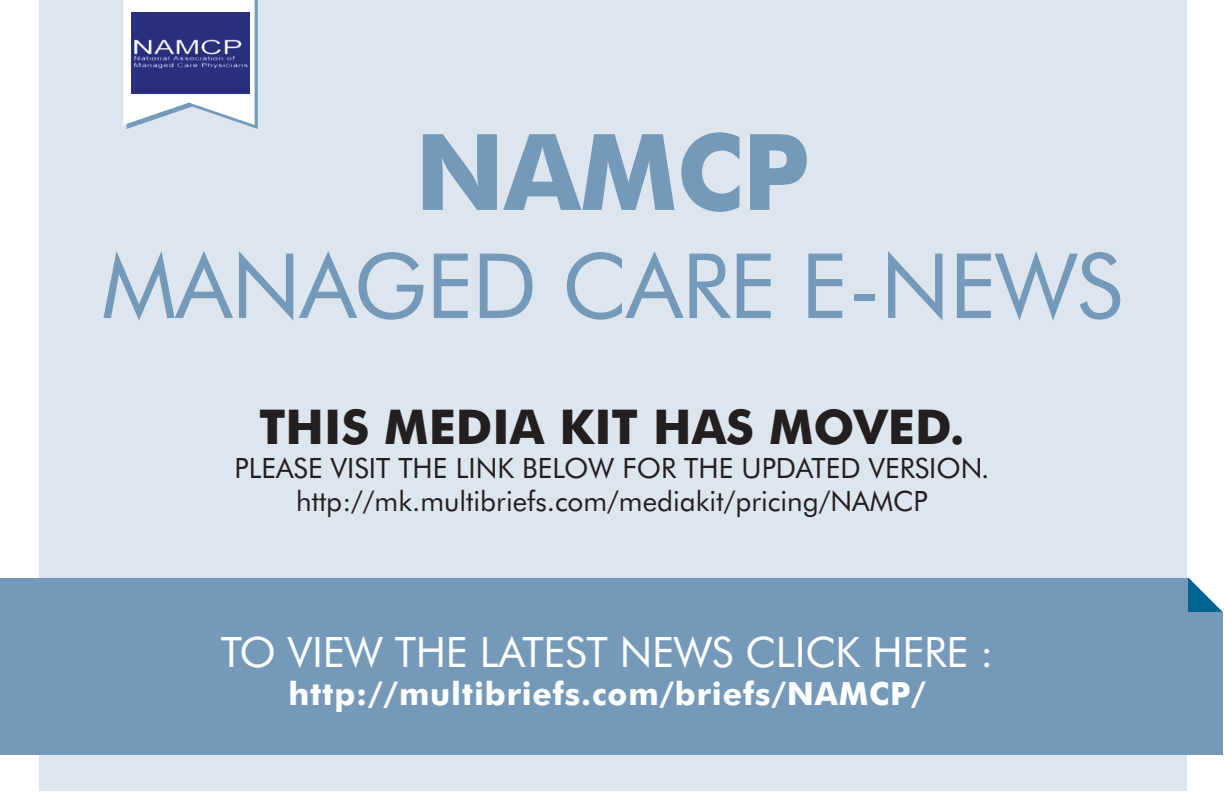
<style>
.page{position:relative;width:1224px;height:792px;background:#fff}
.page>*{position:absolute;margin:0;border:0;box-sizing:border-box;transform-origin:0 0}
.t1{font:700 106px "Futura BT";color:#7499b9}
.t2{font:90px "Futura BT";letter-spacing:-.01em;color:#7499b9}
.t3{font:700 48px "Futura BT";color:#231f20}
.t4{font:42px "Futura BT";letter-spacing:-.005em;color:#fff}
.t5{font:700 32px "Futura BT";letter-spacing:.025em;color:#fff}
.t6{font:28px "Futura BT";color:#231f20}
</style>
<div class="page">
<div style="left:39px;top:0;width:1148px;height:791px;background:#dde5ee"></div>
<svg style="left:123px;top:0;width:135px;height:129px"></svg>
<div style="left:0;top:578px;width:1222px;height:177px;background:#7499b9"></div>
<svg style="left:1186px;top:575px;width:37px;height:38px"></svg>
<img style="left:131px;top:12px;width:118px;height:81px">
<h1 class="t1" style="left:415px;top:108px;width:396px">NAMCP</h1>
<h2 class="t2" style="left:101px;top:231px;width:65px">MANAG</h2>
<h2 class="t2" style="left:426px;top:231px;width:698px">ED CARE E-NEWS</h2>
<h3 class="t3" style="left:259px;top:398px;width:707px">This media kit has moved.</h3>
<p class="t6" style="left:235px;top:451px;width:651px">PLEASE VISIT THE LIN K BELOW FOR THE UPDATED VERS</p>
<p class="t6" style="left:929px;top:451px;width:62px">ION.</p>
<p class="t6" style="left:296px;top:484px;width:633px">HTTP://MK.MULTIBRIEFS.COM/MEDIAKIT/PRICING/NAMC P</p>
<h3 class="t4" style="left:221px;top:626px;width:775px">TO VI EW THE LATEST N EWS CLI CK HERE :</h3>
<p class="t5" style="left:289px;top:674px;width:639px">http://multibriefs.com/briefs/NAMCP/</p>
</div>
